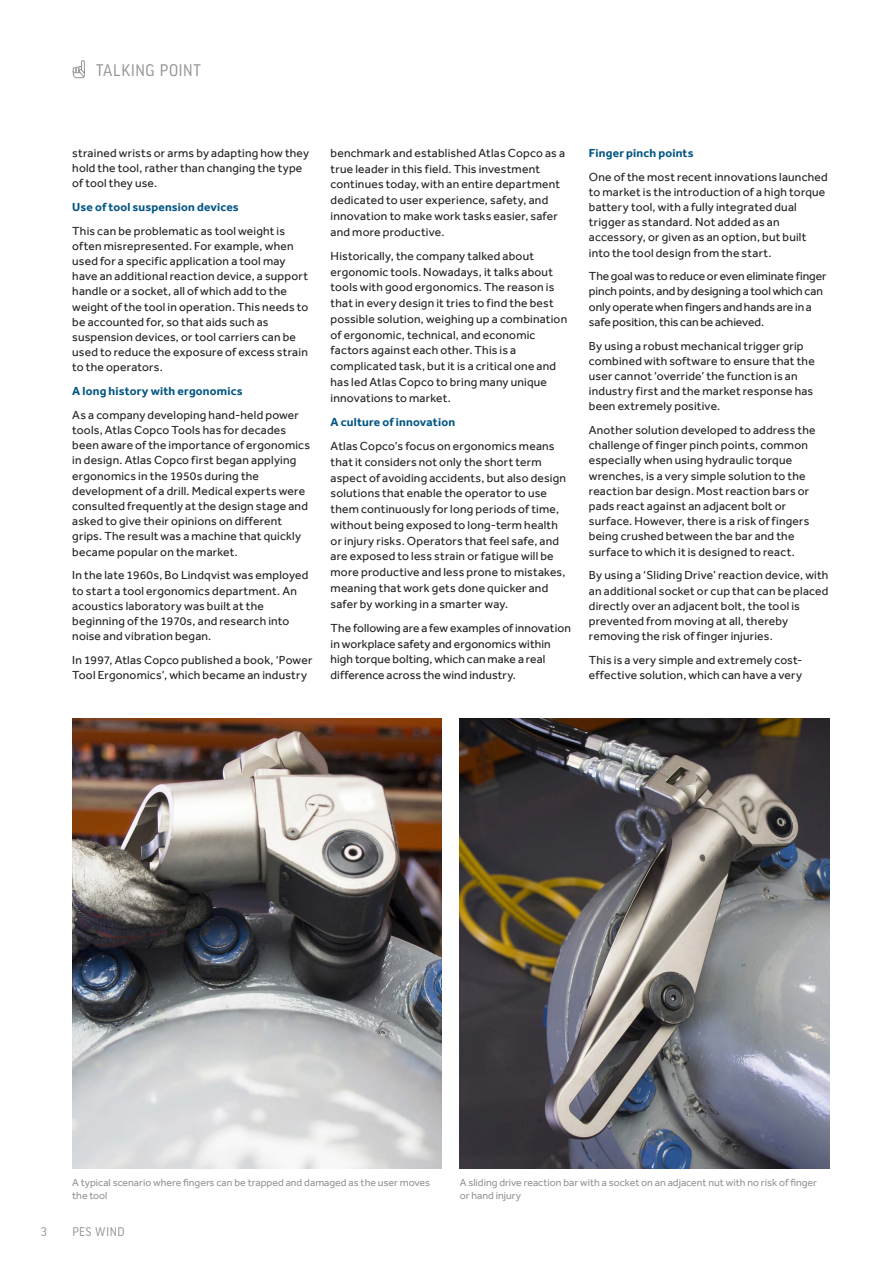
<style>
.page{position:relative;width:893px;height:1263px;background:#fff}
.page>*{position:absolute;margin:0;border:0;box-sizing:border-box;transform-origin:0 0}
.Page_head_2015{font:18px "Good Headline Pro Narr";letter-spacing:.03em;color:#939598}
.t1{font:13.5px "Good Headline Pro Narr";letter-spacing:.035em;color:#939598}
.Body_Copy_2015{font:12px/15.1px "Effra";letter-spacing:.015em;color:#231f20}
.Body_Copy_2015-2{font:12px/15.1px "Effra";letter-spacing:-.005em;color:#231f20}
.Body_Copy_2015-3{font:700 12px "Effra";letter-spacing:.015em;color:#035684}
.CAPTIONS{font:10.5px/13.5px "Effra";color:#939598}
</style>
<div class="page">
<svg style="left:72px;top:60px;width:13px;height:18px"></svg>
<img style="left:460px;top:718px;width:369px;height:450px">
<img style="left:72px;top:718px;width:370px;height:450px">
<p class="Page_head_2015" style="left:96px;top:61px;width:106px">TALKING POINT</p>
<p class="Body_Copy_2015" style="left:72px;top:145px;width:238px">strained wrists or arms by adapting how they hold the tool, rather than changing the type of tool they use.</p>
<p class="Body_Copy_2015-3" style="left:72px;top:200px;width:168px">Use of tool suspension devices</p>
<p class="Body_Copy_2015" style="left:72px;top:223px;width:238px">This can be problematic as tool weight is often misrepresented. For example, when used for a specific application a tool may have an additional reaction device, a support handle or a socket, all of which add to the weight of the tool in operation. This needs to be accounted for, so that aids such as suspension devices, or tool carriers can be used to reduce the exposure of excess strain to the operators.</p>
<p class="Body_Copy_2015-3" style="left:72px;top:384px;width:172px">A long history with ergonomics</p>
<p class="Body_Copy_2015" style="left:72px;top:407px;width:239px">As a company developing hand-held power tools, Atlas Copco Tools has for decades been aware of the importance of ergonomics in design. Atlas Copco first began applying ergonomics in the 1950s during the development of a drill. Medical experts were consulted frequently at the design stage and asked to give their opinions on different grips. The result was a machine that quickly became popular on the market.</p>
<p class="Body_Copy_2015" style="left:72px;top:568px;width:238px">In the late 1960s, Bo Lindqvist was employed to start a tool ergonomics department. An acoustics laboratory was built at the beginning of the 1970s, and research into noise and vibration began.</p>
<p class="Body_Copy_2015" style="left:72px;top:652px;width:242px">In 1997, Atlas Copco published a book, ‘Power<br>Tool Ergonomics’, which became an industry</p>
<p class="Body_Copy_2015" style="left:331px;top:145px;width:236px;line-height:15.8px">benchmark and established Atlas Copco as a true leader in this field. This investment continues today, with an entire department dedicated to user experience, safety, and innovation to make work tasks easier, safer and more productive.</p>
<p class="Body_Copy_2015" style="left:331px;top:248px;width:238px;line-height:15.8px">Historically, the company talked about ergonomic tools. Nowadays, it talks about tools with good ergonomics. The reason is that in every design it tries to find the best possible solution, weighing up a combination of ergonomic, technical, and economic factors against each other. This is a complicated task, but it is a critical one and has led Atlas Copco to bring many unique innovations to market.</p>
<p class="Body_Copy_2015-3" style="left:331px;top:415px;width:126px">A culture of innovation</p>
<p class="Body_Copy_2015" style="left:331px;top:438px;width:237px;line-height:15.8px">Atlas Copco’s focus on ergonomics means that it considers not only the short term aspect of avoiding accidents, but also design solutions that enable the operator to use them continuously for long periods of time, without being exposed to long-term health or injury risks. Operators that feel safe, and are exposed to less strain or fatigue will be more productive and less prone to mistakes, meaning that work gets done quicker and safer by working in a smarter way.</p>
<p class="Body_Copy_2015" style="left:331px;top:620px;width:242px;line-height:15.8px">The following are a few examples of innovation in workplace safety and ergonomics within high torque bolting, which can make a real difference across the wind industry.</p>
<p class="Body_Copy_2015-3" style="left:589px;top:146px;width:106px">Finger pinch points</p>
<p class="Body_Copy_2015" style="left:589px;top:169px;width:240px">One of the most recent innovations launched to market is the introduction of a high torque battery tool, with a fully integrated dual trigger as standard. Not added as an accessory, or given as an option, but built into the tool design from the start.</p>
<p class="Body_Copy_2015-2" style="left:589px;top:268px;width:239px">The goal was to reduce or even eliminate finger pinch points, and by designing a tool which can only operate when fingers and hands are in a safe position, this can be achieved.</p>
<p class="Body_Copy_2015" style="left:589px;top:338px;width:227px">By using a robust mechanical trigger grip combined with software to ensure that the user cannot ‘override’ the function is an industry first and the market response has been extremely positive.</p>
<p class="Body_Copy_2015" style="left:589px;top:422px;width:228px">Another solution developed to address the challenge of finger pinch points, common especially when using hydraulic torque wrenches, is a very simple solution to the reaction bar design. Most reaction bars or pads react against an adjacent bolt or surface. However, there is a risk of fingers being crushed between the bar and the surface to which it is designed to react.</p>
<p class="Body_Copy_2015" style="left:589px;top:568px;width:241px">By using a ‘Sliding Drive’ reaction device, with an additional socket or cup that can be placed directly over an adjacent bolt, the tool is prevented from moving at all, thereby removing the risk of finger injuries.</p>
<p class="Body_Copy_2015" style="left:589px;top:652px;width:215px">This is a very simple and extremely cost&shy;effective solution, which can have a very</p>
<p class="CAPTIONS" style="left:72px;top:1175px;width:359px">A typical scenario where fingers can be trapped and damaged as the user moves the tool</p>
<p class="CAPTIONS" style="left:460px;top:1175px;width:359px">A sliding drive reaction bar with a socket on an adjacent nut with no risk of finger or hand injury</p>
<p class="t1" style="left:41px;top:1225px;width:7px">3</p>
<p class="t1" style="left:72px;top:1225px;width:54px">PES WIND</p>
</div>
